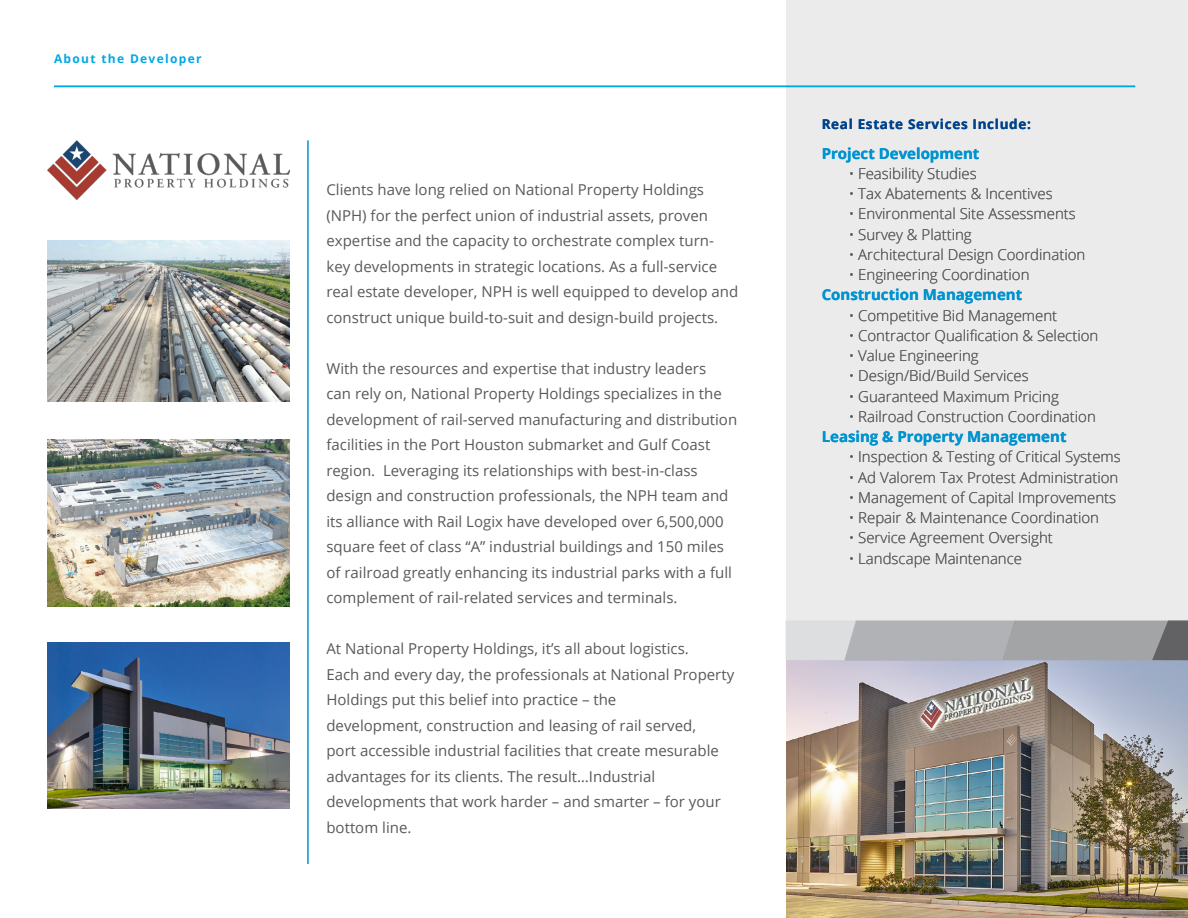
<style>
.page{position:relative;width:1188px;height:918px;background:#fff}
.page>*{position:absolute;margin:0;border:0;box-sizing:border-box;transform-origin:0 0}
.t1{font:15px/25.5px "Open Sans";color:#58595b}
.t2{font:300 15px "Open Sans";color:#58595b}
.t3{font:700 15px "Open Sans";color:#0093d0}
.t4{font:700 13.5px "Open Sans";letter-spacing:.05em;color:#00438c}
.t5{font:700 12px "Open Sans";letter-spacing:.11em;color:#00a8e4}
</style>
<div class="page">
<hr style="left:307px;top:140px;width:2px;height:724px;background:#0093d0">
<img style="left:48px;top:140px;width:241px;height:60px">
<img style="left:786px;top:660px;width:402px;height:258px">
<img style="left:48px;top:240px;width:241px;height:162px">
<img style="left:48px;top:440px;width:241px;height:166px">
<img style="left:48px;top:642px;width:241px;height:166px">
<div style="left:786px;top:0;width:402px;height:660px;background:#ebebec"></div>
<svg style="left:786px;top:621px;width:402px;height:39px"></svg>
<hr style="left:54px;top:86px;width:1081px;height:1px;background:#00a8e4">
<p class="t5" style="left:54px;top:50px;width:149px">About the Developer</p>
<p class="t1" style="left:326px;top:177px;width:413px">Clients have long relied on National Property Holdings (NPH) for the perfect union of industrial assets, proven expertise and the capacity to orchestrate complex turn&shy;key developments in strategic locations. As a full-service real estate developer, NPH is well equipped to develop and construct unique build-to-suit and design-build projects.</p>
<p class="t1" style="left:326px;top:355px;width:412px">With the resources and expertise that industry leaders<br>can rely on, National Property Holdings specializes in the development of rail-served manufacturing and distribution facilities in the Port Houston submarket and Gulf Coast region. Leveraging its relationships with best-in-class design and construction professionals, the NPH team and its alliance with Rail Logix have developed over 6,500,000 square feet of class “A” industrial buildings and 150 miles of railroad greatly enhancing its industrial parks with a full complement of rail-related services and terminals.</p>
<p class="t1" style="left:326px;top:636px;width:409px">At National Property Holdings, it’s all about logistics.<br>Each and every day, the professionals at National Property Holdings put this belief into practice – the<br>development, construction and leasing of rail served,<br>port accessible industrial facilities that create mesurable advantages for its clients. The result…Industrial developments that work harder – and smarter – for your bottom line.</p>
<p class="t4" style="left:822px;top:115px;width:211px">Real Estate Services Include:</p>
<p class="t3" style="left:822px;top:143px;width:159px">Project Development</p>
<p class="t2" style="left:849px;top:163px;width:130px">• Feasibility Studies</p>
<p class="t2" style="left:849px;top:183px;width:206px">• Tax Abatements &amp; Incentives</p>
<p class="t2" style="left:849px;top:204px;width:229px">• Environmental Site Assessments</p>
<p class="t2" style="left:849px;top:224px;width:125px">• Survey &amp; Platting</p>
<p class="t2" style="left:849px;top:244px;width:238px">• Architectural Design Coordination</p>
<p class="t2" style="left:849px;top:264px;width:182px">• Engineering Coordination</p>
<p class="t3" style="left:822px;top:284px;width:202px">Construction Management</p>
<p class="t2" style="left:849px;top:305px;width:210px">• Competitive Bid Management</p>
<p class="t2" style="left:849px;top:325px;width:251px">• Contractor Qualification &amp; Selection</p>
<p class="t2" style="left:849px;top:345px;width:132px">• Value Engineering</p>
<p class="t2" style="left:849px;top:366px;width:182px">• Design/Bid/Build Services</p>
<p class="t2" style="left:849px;top:386px;width:212px">• Guaranteed Maximum Pricing</p>
<p class="t2" style="left:849px;top:406px;width:249px">• Railroad Construction Coordination</p>
<p class="t3" style="left:822px;top:426px;width:246px">Leasing &amp; Property Management</p>
<p class="t2" style="left:849px;top:447px;width:274px">• Inspection &amp; Testing of Critical Systems</p>
<p class="t2" style="left:849px;top:467px;width:271px">• Ad Valorem Tax Protest Administration</p>
<p class="t2" style="left:849px;top:487px;width:269px">• Management of Capital Improvements</p>
<p class="t2" style="left:849px;top:507px;width:252px">• Repair &amp; Maintenance Coordination</p>
<p class="t2" style="left:849px;top:528px;width:206px">• Service Agreement Oversight</p>
<p class="t2" style="left:849px;top:548px;width:175px">• Landscape Maintenance</p>
</div>
